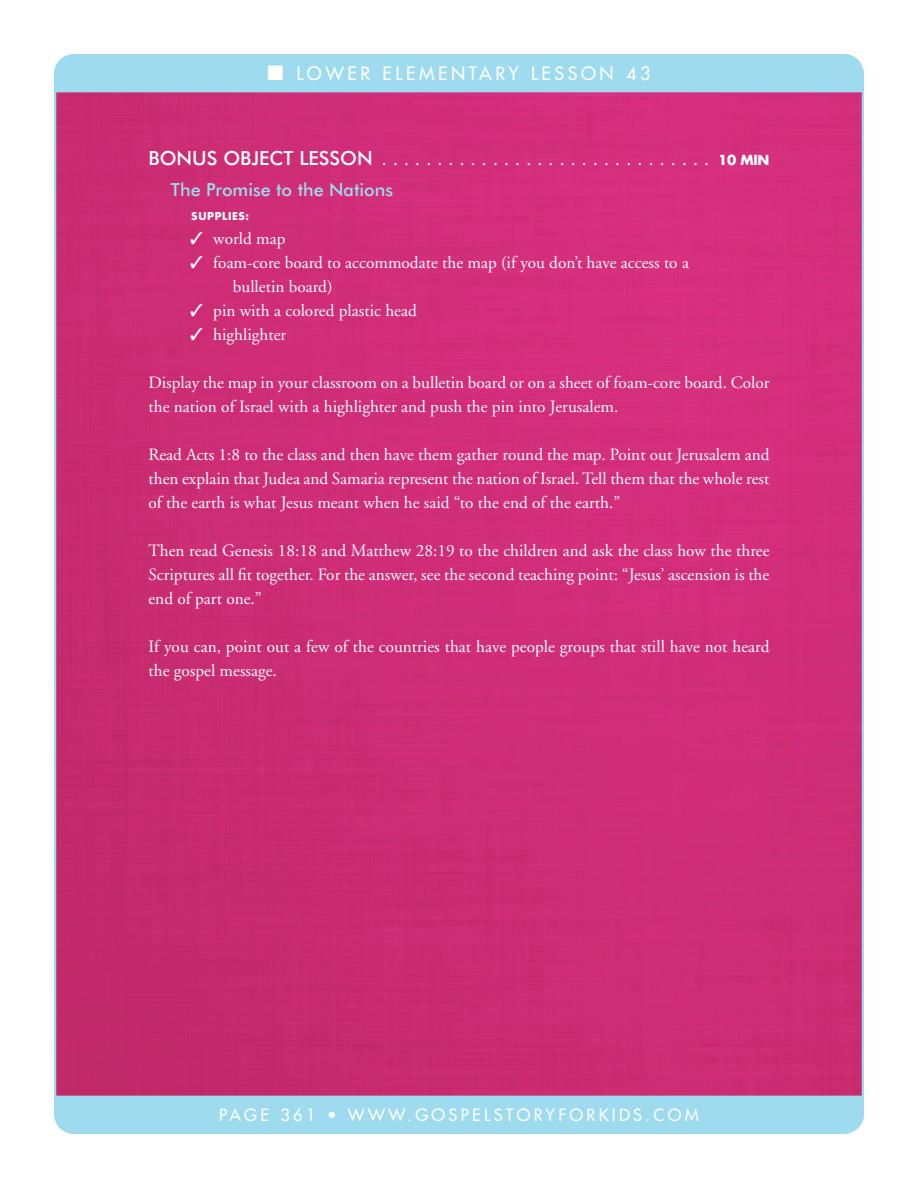
<style>
.page{position:relative;width:918px;height:1188px;background:#fff}
.page>*{position:absolute;margin:0;border:0;box-sizing:border-box;transform-origin:0 0}
.SUB_1{font:19.5px "Adobe Garamond";color:#fff}
.t1{font:18px "Futura";letter-spacing:.2em;color:#fff}
.LS_Subhead_2{font:500 18px "Futura BT";color:#9edbee}
.TXT{font:17.25px/24px "Adobe Garamond";color:#fff}
.t2{font:16.5px "Futura";letter-spacing:.2em;color:#fff}
.LS_Supply_List_Inden{font:700 10.5px "Futura";letter-spacing:.06em;color:#fff}
.s1{font-family:"Futura BT";font-weight:500}
.s2{font-family:"Futura";font-weight:700;font-size:13.5px}
</style>
<div class="page">
<img style="left:57px;top:92px;width:804px;height:1004px">
<div style="left:54px;top:54px;width:810px;height:38px;background:#9edbee"></div>
<div style="left:54px;top:1096px;width:810px;height:38px;background:#9edbee"></div>
<p class="t1" style="left:267px;top:62px;width:385px">■ LOWER ELEMENTARY LESSON 43</p>
<p class="SUB_1" style="left:148px;top:149px;width:623px"><span class="s1">BONUS OBJECT LESSON</span> .............................. <span class="s2">10 MIN</span></p>
<p class="LS_Subhead_2" style="left:171px;top:179px;width:224px">The Promise to the Nations</p>
<p class="LS_Supply_List_Inden" style="left:191px;top:209px;width:60px">SUPPLIES:</p>
<p class="TXT" style="left:190px;top:227px;width:97px">✓ world map</p>
<p class="TXT" style="left:233px;top:251px;width:458px;text-indent:-43px">✓ foam-core board to accommodate the map (if you don’t have access to a bulletin board)</p>
<p class="TXT" style="left:190px;top:299px;width:228px">✓ pin with a colored plastic head</p>
<p class="TXT" style="left:190px;top:323px;width:98px">✓ highlighter</p>
<p class="TXT" style="left:148px;top:371px;width:622px">Display the map in your classroom on a bulletin board or on a sheet of foam-core board. Color the nation of Israel with a highlighter and push the pin into Jerusalem.</p>
<p class="TXT" style="left:148px;top:443px;width:623px;text-align:justify">Read Acts 1:8 to the class and then have them gather round the map. Point out Jerusalem and then explain that Judea and Samaria represent the nation of Israel. Tell them that the whole rest of the earth is what Jesus meant when he said “to the end of the earth.”</p>
<p class="TXT" style="left:148px;top:539px;width:623px;text-align:justify">Then read Genesis 18:18 and Matthew 28:19 to the children and ask the class how the three Scriptures all fit together. For the answer, see the second teaching point: “Jesus’ ascension is the end of part one.”</p>
<p class="TXT" style="left:148px;top:635px;width:622px">If you can, point out a few of the countries that have people groups that still have not heard the gospel message.</p>
<p class="t2" style="left:219px;top:1105px;width:481px">PAGE 361 • WWW.GOSPELSTORYFORKIDS.COM</p>
</div>
